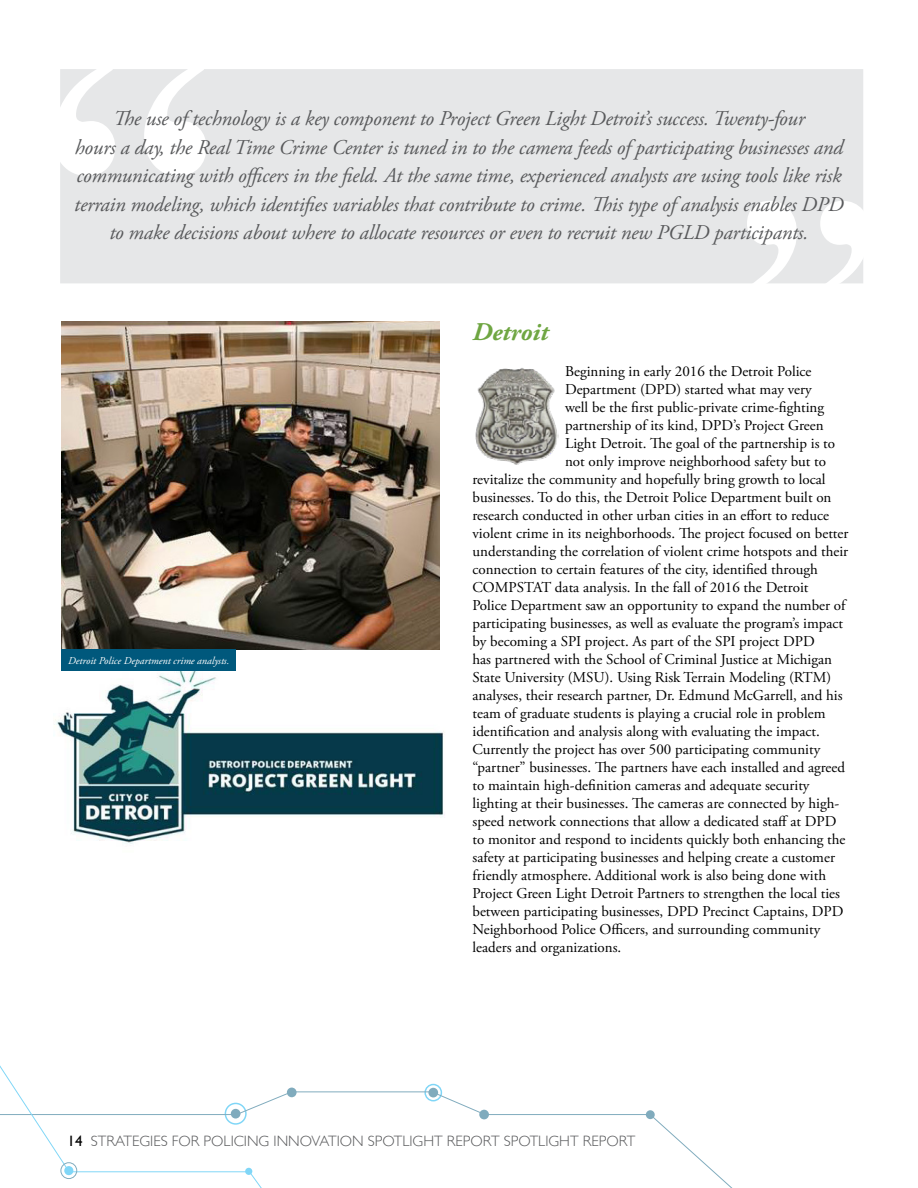
<style>
.page{position:relative;width:918px;height:1188px;background:#fff}
.page>*{position:absolute;margin:0;border:0;box-sizing:border-box;transform-origin:0 0}
.t1{font:italic 700 25.5px "Adobe Garamond Pro";color:#6fa642}
.t2{font:italic 21px/28.5px "Adobe Garamond Pro";letter-spacing:-.01em;color:#58595b;text-align:center}
.t3{font:15px "Adobe Garamond Pro";color:#000}
.t4{font:300 15px "Gill Sans";color:#58595b}
.t5{font:italic 10.5px "Adobe Garamond Pro";color:#fff}
.s1{font-weight:400;color:#000}
</style>
<div class="page">
<img style="left:55px;top:633px;width:390px;height:211px">
<div style="left:60px;top:69px;width:803px;height:214px;background:#e6e7e8"></div>
<img style="left:475px;top:368px;width:83px;height:97px">
<svg style="left:60px;top:69px;width:146px;height:107px"></svg>
<svg style="left:747px;top:201px;width:116px;height:83px"></svg>
<img style="left:62px;top:322px;width:378px;height:328px">
<div style="left:62px;top:650px;width:174px;height:21px;background:#00587c"></div>
<svg style="left:287px;top:1088px;width:10px;height:9px"></svg>
<svg style="left:428px;top:1088px;width:10px;height:9px"></svg>
<div style="left:424px;top:1084px;width:18px;height:17px;border:2px solid #00aeef;border-radius:50%"></div>
<svg style="left:273px;top:1091px;width:460px;height:97px"></svg>
<svg style="left:0;top:1065px;width:273px;height:123px"></svg>
<div style="left:64px;top:1166px;width:9px;height:9px;background:#80d6f7;border-radius:50%"></div>
<div style="left:60px;top:1162px;width:17px;height:17px;border:1px solid #00587c;border-radius:50%"></div>
<div style="left:245px;top:1168px;width:7px;height:7px;background:#80d6f7;border-radius:50%"></div>
<p class="t2" style="left:74px;top:105px;width:771px">The use of technology is a key component to Project Green Light Detroit’s success. Twenty-four<br>hours a day, the Real Time Crime Center is tuned in to the camera feeds of participating businesses and communicating with officers in the field. At the same time, experienced analysts are using tools like risk terrain modeling, which identifies variables that contribute to crime. This type of analysis enables DPD to make decisions about where to allocate resources or even to recruit new PGLD participants.</p>
<p class="t5" style="left:68px;top:654px;width:163px">Detroit Police Department crime analysts.</p>
<h1 class="t1" style="left:472px;top:318px;width:77px">Detroit</h1>
<p class="t3" style="left:565px;top:363px;width:248px">Beginning in early 2016 the Detroit Police</p>
<p class="t3" style="left:565px;top:381px;width:248px">Department (DPD) started what may very</p>
<p class="t3" style="left:565px;top:399px;width:261px">well be the first public-private crime-fighting</p>
<p class="t3" style="left:565px;top:417px;width:260px">partnership of its kind, DPD’s Project Green</p>
<p class="t3" style="left:565px;top:435px;width:272px">Light Detroit. The goal of the partnership is to</p>
<p class="t3" style="left:565px;top:453px;width:263px">not only improve neighborhood safety but to</p>
<p class="t3" style="left:473px;top:471px;width:355px">revitalize the community and hopefully bring growth to local</p>
<p class="t3" style="left:473px;top:489px;width:361px">businesses. To do this, the Detroit Police Department built on</p>
<p class="t3" style="left:473px;top:507px;width:358px">research conducted in other urban cities in an effort to reduce</p>
<p class="t3" style="left:473px;top:525px;width:378px">violent crime in its neighborhoods. The project focused on better</p>
<p class="t3" style="left:473px;top:543px;width:377px">understanding the correlation of violent crime hotspots and their</p>
<p class="t3" style="left:473px;top:561px;width:347px">connection to certain features of the city, identified through</p>
<p class="t3" style="left:473px;top:579px;width:337px">COMPSTAT data analysis. In the fall of 2016 the Detroit</p>
<p class="t3" style="left:473px;top:597px;width:375px">Police Department saw an opportunity to expand the number of</p>
<p class="t3" style="left:473px;top:615px;width:372px">participating businesses, as well as evaluate the program’s impact</p>
<p class="t3" style="left:473px;top:633px;width:344px">by becoming a SPI project. As part of the SPI project DPD</p>
<p class="t3" style="left:473px;top:651px;width:361px">has partnered with the School of Criminal Justice at Michigan</p>
<p class="t3" style="left:473px;top:669px;width:360px">State University (MSU). Using Risk Terrain Modeling (RTM)</p>
<p class="t3" style="left:473px;top:687px;width:372px">analyses, their research partner, Dr. Edmund McGarrell, and his</p>
<p class="t3" style="left:473px;top:705px;width:355px">team of graduate students is playing a crucial role in problem</p>
<p class="t3" style="left:473px;top:723px;width:349px">identification and analysis along with evaluating the impact.</p>
<p class="t3" style="left:473px;top:741px;width:349px">Currently the project has over 500 participating community</p>
<p class="t3" style="left:473px;top:759px;width:374px">“partner” businesses. The partners have each installed and agreed</p>
<p class="t3" style="left:473px;top:777px;width:339px">to maintain high-definition cameras and adequate security</p>
<p class="t3" style="left:473px;top:795px;width:368px">lighting at their businesses. The cameras are connected by high-</p>
<p class="t3" style="left:473px;top:813px;width:365px">speed network connections that allow a dedicated staff at DPD</p>
<p class="t3" style="left:473px;top:831px;width:375px">to monitor and respond to incidents quickly both enhancing the</p>
<p class="t3" style="left:473px;top:849px;width:364px">safety at participating businesses and helping create a customer</p>
<p class="t3" style="left:473px;top:867px;width:355px">friendly atmosphere. Additional work is also being done with</p>
<p class="t3" style="left:473px;top:885px;width:369px">Project Green Light Detroit Partners to strengthen the local ties</p>
<p class="t3" style="left:473px;top:903px;width:373px">between participating businesses, DPD Precinct Captains, DPD</p>
<p class="t3" style="left:473px;top:921px;width:349px">Neighborhood Police Officers, and surrounding community</p>
<p class="t3" style="left:473px;top:939px;width:150px">leaders and organizations.</p>
<p class="t4" style="left:68px;top:1129px;width:570px"><span class="s1">14</span> STRATEGIES FOR POLICING INNOVATION SPOTLIGHT REPORT SPOTLIGHT REPORT</p>
</div>
